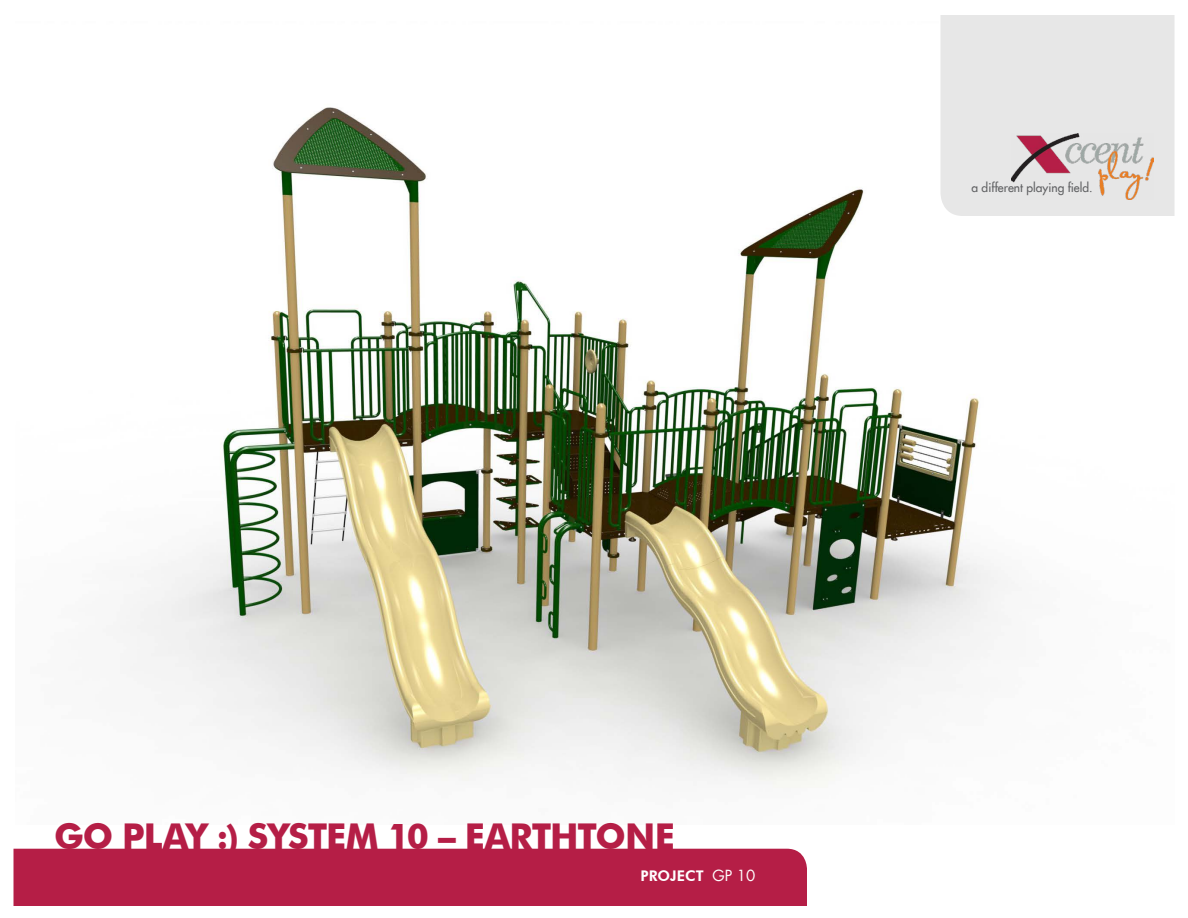
<style>
.page{position:relative;width:1188px;height:918px;background:#fff}
.page>*{position:absolute;margin:0;border:0;box-sizing:border-box;transform-origin:0 0}
.t1{font:700 35.55px "Futura BT";letter-spacing:-.03em;color:#b51e46}
.t2{font:800 14.7px "Futura BT";color:#fff}
.t3{font:12px "Futura";color:#5f6062}
.s1{font-family:"Futura";font-weight:400;font-size:15px}
</style>
<div class="page">
<img style="left:120px;top:107px;width:894px;height:681px">
<div style="left:940px;top:15px;width:234px;height:201px;background:#e7e7e7"></div>
<img style="left:1012px;top:134px;width:142px;height:66px">
<div style="left:14px;top:849px;width:793px;height:57px;background:#b51e46"></div>
<p class="t3" style="left:972px;top:180px;width:123px">a different playing field.</p>
<p class="t1" style="left:54px;top:815px;width:622px">GO PLAY :) SYSTEM 10 – EARTHTONE</p>
<p class="t2" style="left:640px;top:867px;width:116px">PROJECT <span class="s1">GP 10</span></p>
</div>
